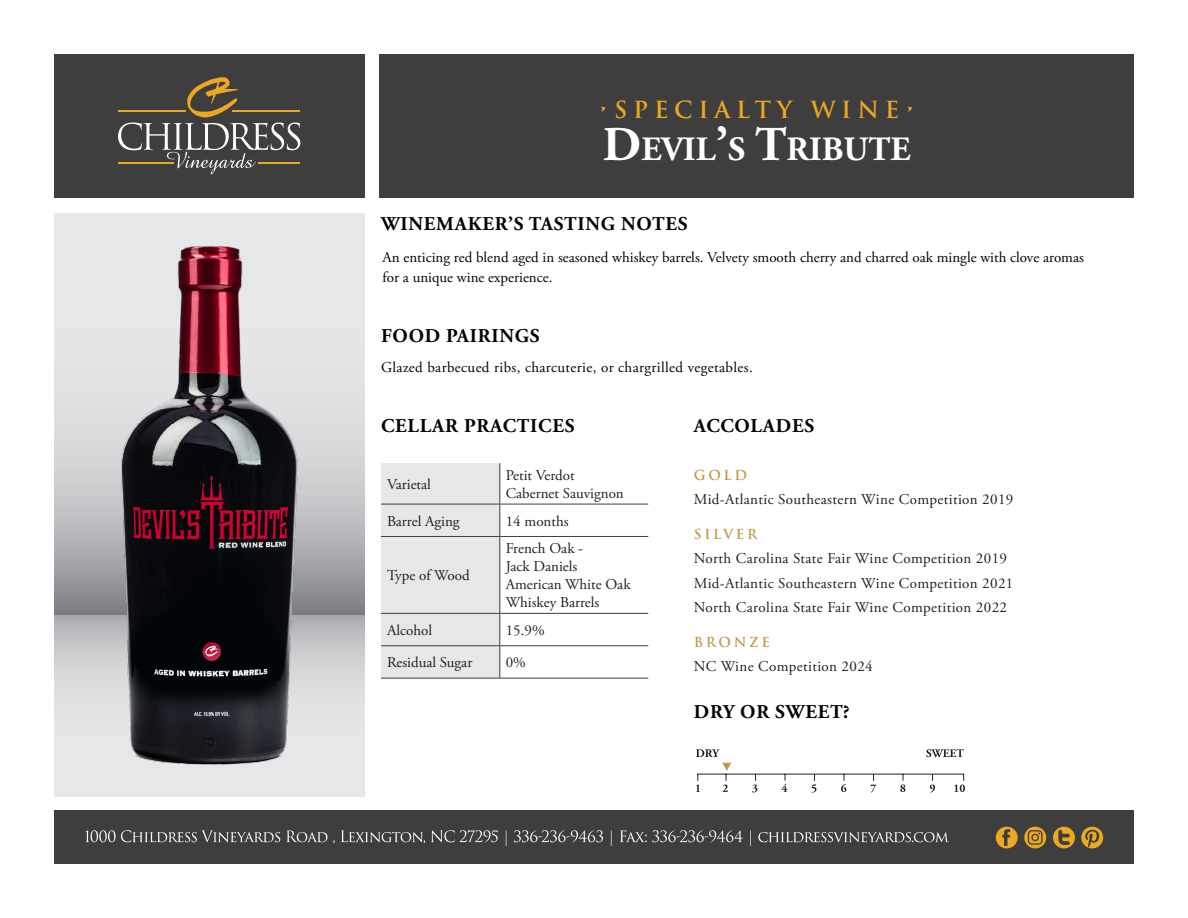
<style>
.page{position:relative;width:1188px;height:918px;background:#fff}
.page>*{position:absolute;margin:0;border:0;box-sizing:border-box;transform-origin:0 0}
.t1{font:700 34.05px "Adobe Garamond Pro";color:#fff}
.t2{font:700 22.95px "Trajan Pro";letter-spacing:.25em;color:#eba820}
.t3{font:700 19.5px "Adobe Garamond Pro";letter-spacing:.04em;color:#040503}
.t4{font:15px "Adobe Garamond Pro";letter-spacing:.025em;color:#231f20}
.t5{font:15px/18px "Adobe Garamond Pro";color:#231f20}
.t6{font:15px/19.5px "Adobe Garamond Pro";color:#040503}
.t7{font:15px "Adobe Garamond Pro";letter-spacing:.025em;color:#040503}
.t8{font:700 13.5px "Trajan Pro";letter-spacing:.2em;color:#c49848}
.s1{font-size:48.6px}
</style>
<div class="page">
<div style="left:54px;top:54px;width:310px;height:144px;background:#3e3e3f"></div>
<div style="left:380px;top:54px;width:754px;height:144px;background:#3e3e3f"></div>
<svg style="left:118px;top:77px;width:182px;height:97px"></svg>
<div style="left:381px;top:463px;width:118px;height:215px;background:#e6e7e9"></div>
<hr style="left:499px;top:463px;width:1px;height:41px;background:#3e3e3f">
<hr style="left:381px;top:504px;width:119px;height:1px;background:#3e3e3f">
<hr style="left:500px;top:504px;width:148px;height:1px;background:#3e3e3f">
<hr style="left:499px;top:504px;width:1px;height:32px;background:#3e3e3f">
<hr style="left:381px;top:536px;width:119px;height:1px;background:#3e3e3f">
<hr style="left:500px;top:536px;width:148px;height:1px;background:#3e3e3f">
<hr style="left:499px;top:537px;width:1px;height:76px;background:#3e3e3f">
<hr style="left:381px;top:613px;width:119px;height:1px;background:#3e3e3f">
<hr style="left:500px;top:613px;width:148px;height:1px;background:#3e3e3f">
<hr style="left:499px;top:614px;width:1px;height:31px;background:#3e3e3f">
<hr style="left:381px;top:645px;width:119px;height:1px;background:#3e3e3f">
<hr style="left:500px;top:645px;width:148px;height:1px;background:#3e3e3f">
<hr style="left:499px;top:646px;width:1px;height:32px;background:#3e3e3f">
<hr style="left:381px;top:678px;width:119px;height:1px;background:#3e3e3f">
<hr style="left:500px;top:678px;width:148px;height:1px;background:#3e3e3f">
<div style="left:54px;top:810px;width:1080px;height:54px;background:#3e3e3f"></div>
<svg style="left:85px;top:830px;width:864px;height:16px"></svg>
<svg style="left:1053px;top:827px;width:22px;height:21px"></svg>
<svg style="left:1081px;top:827px;width:22px;height:21px"></svg>
<svg style="left:996px;top:827px;width:22px;height:21px"></svg>
<svg style="left:1024px;top:827px;width:22px;height:21px"></svg>
<svg style="left:696px;top:749px;width:24px;height:8px"></svg>
<svg style="left:926px;top:749px;width:38px;height:8px"></svg>
<hr style="left:697px;top:774px;width:267px;height:1px;background:#231f20">
<svg style="left:696px;top:774px;width:4px;height:18px"></svg>
<svg style="left:752px;top:774px;width:5px;height:19px"></svg>
<svg style="left:782px;top:774px;width:5px;height:18px"></svg>
<svg style="left:811px;top:774px;width:5px;height:19px"></svg>
<svg style="left:841px;top:774px;width:5px;height:18px"></svg>
<svg style="left:870px;top:774px;width:6px;height:19px"></svg>
<svg style="left:900px;top:774px;width:5px;height:18px"></svg>
<svg style="left:930px;top:774px;width:5px;height:19px"></svg>
<svg style="left:954px;top:774px;width:11px;height:18px"></svg>
<svg style="left:722px;top:763px;width:9px;height:29px"></svg>
<img style="left:54px;top:215px;width:311px;height:580px">
<p class="t2" style="left:599px;top:95px;width:318px">•SPECIALTY WINE•</p>
<p class="t1" style="left:603px;top:129px;width:309px"><span class="s1">D</span>EVIL<span class="s1">’</span>S <span class="s1">T</span>RIBUTE</p>
<p class="t3" style="left:381px;top:212px;width:308px">WINEMAKER’S TASTING NOTES</p>
<p class="t6" style="left:382px;top:248px;width:703px">An enticing red blend aged in seasoned whiskey barrels. Velvety smooth cherry and charred oak mingle with clove aromas for a unique wine experience.</p>
<p class="t3" style="left:381px;top:324px;width:160px">FOOD PAIRINGS</p>
<p class="t7" style="left:381px;top:358px;width:373px">Glazed barbecued ribs, charcuterie, or chargrilled vegetables.</p>
<p class="t3" style="left:381px;top:414px;width:195px">CELLAR PRACTICES</p>
<p class="t5" style="left:387px;top:476px;width:46px">Varietal</p>
<p class="t5" style="left:506px;top:467px;width:120px">Petit Verdot<br>Cabernet Sauvignon</p>
<p class="t5" style="left:387px;top:512px;width:74px">Barrel Aging</p>
<p class="t5" style="left:506px;top:512px;width:64px">14 months</p>
<p class="t5" style="left:387px;top:567px;width:84px">Type of Wood</p>
<p class="t5" style="left:506px;top:540px;width:126px">French Oak -<br>Jack Daniels<br>American White Oak<br>Whiskey Barrels</p>
<p class="t5" style="left:387px;top:622px;width:47px">Alcohol</p>
<p class="t4" style="left:506px;top:621px;width:40px">15.9%</p>
<p class="t5" style="left:387px;top:654px;width:87px">Residual Sugar</p>
<p class="t4" style="left:506px;top:654px;width:22px">0%</p>
<p class="t3" style="left:694px;top:414px;width:122px">ACCOLADES</p>
<p class="t8" style="left:694px;top:467px;width:55px">GOLD</p>
<p class="t4" style="left:694px;top:491px;width:321px">Mid-Atlantic Southeastern Wine Competition 2019</p>
<p class="t8" style="left:694px;top:526px;width:65px">SILVER</p>
<p class="t4" style="left:694px;top:550px;width:315px">North Carolina State Fair Wine Competition 2019</p>
<p class="t4" style="left:694px;top:574px;width:321px">Mid-Atlantic Southeastern Wine Competition 2021</p>
<p class="t4" style="left:694px;top:598px;width:315px">North Carolina State Fair Wine Competition 2022</p>
<p class="t8" style="left:694px;top:633px;width:78px">BRONZE</p>
<p class="t4" style="left:694px;top:657px;width:180px">NC Wine Competition 2024</p>
<p class="t3" style="left:694px;top:701px;width:157px">DRY OR SWEET?</p>
</div>
